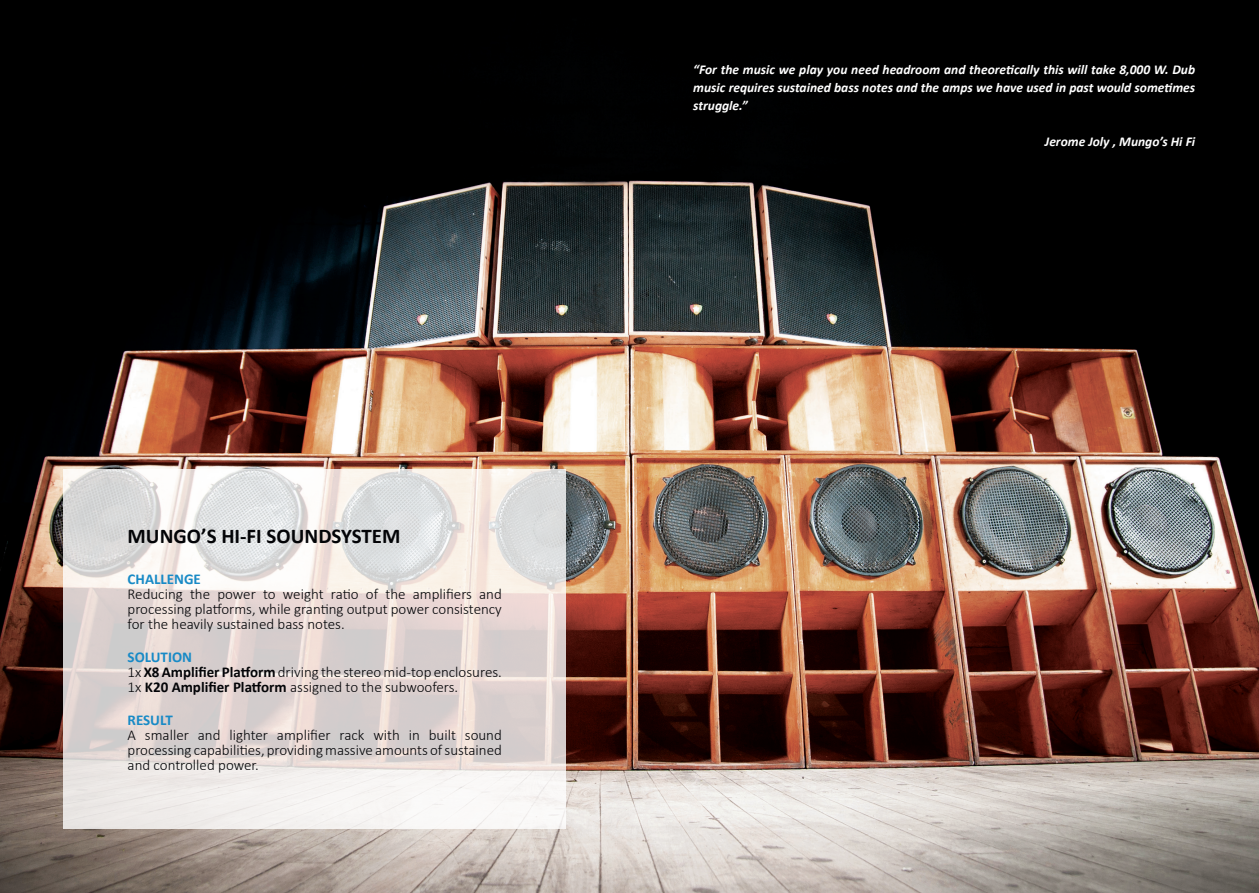
<style>
.page{position:relative;width:1259px;height:893px;background:#fff}
.page>*{position:absolute;margin:0;border:0;box-sizing:border-box;transform-origin:0 0}
.Title_box{font:700 21px "Calibri";color:#030407}
.Text_xs{font:300 15px/15px "Calibri";color:#030407;text-align:justify}
.h4_blue{font:700 15px "Calibri";color:#188ac6}
.t1{font:italic 700 13.5px/18px "Calibri";color:#fff;text-align:justify}
.s1{font-weight:700}
</style>
<div class="page">
<img style="left:0;top:0;width:1259px;height:893px">
<svg style="left:63px;top:469px;width:503px;height:360px"></svg>
<p class="Title_box" style="left:128px;top:521px;width:274px">MUNGO’S HI-FI SOUNDSYSTEM</p>
<p class="h4_blue" style="left:128px;top:568px;width:75px">CHALLENGE</p>
<p class="Text_xs" style="left:128px;top:586px;width:376px">Reducing the power to weight ratio of the amplifiers and processing platforms, while granting output power consistency for the heavily sustained bass notes.</p>
<p class="h4_blue" style="left:128px;top:646px;width:66px">SOLUTION</p>
<p class="Text_xs" style="left:128px;top:664px;width:376px">1x <span class="s1">X8 Amplifier Platform</span> driving the stereo mid-top enclosures.</p>
<p class="Text_xs" style="left:128px;top:679px;width:332px">1x <span class="s1">K20 Amplifier Platform</span> assigned to the subwoofers.</p>
<p class="h4_blue" style="left:128px;top:709px;width:47px">RESULT</p>
<p class="Text_xs" style="left:128px;top:727px;width:376px">A smaller and lighter amplifier rack with in built sound processing capabilities, providing massive amounts of sustained and controlled power.</p>
<p class="t1" style="left:693px;top:60px;width:503px">“For the music we play you need headroom and theoretically this will take 8,000 W. Dub music requires sustained bass notes and the amps we have used in past would sometimes struggle.”</p>
<p class="t1" style="left:1045px;top:132px;width:152px">Jerome Joly , Mungo’s Hi Fi</p>
</div>
